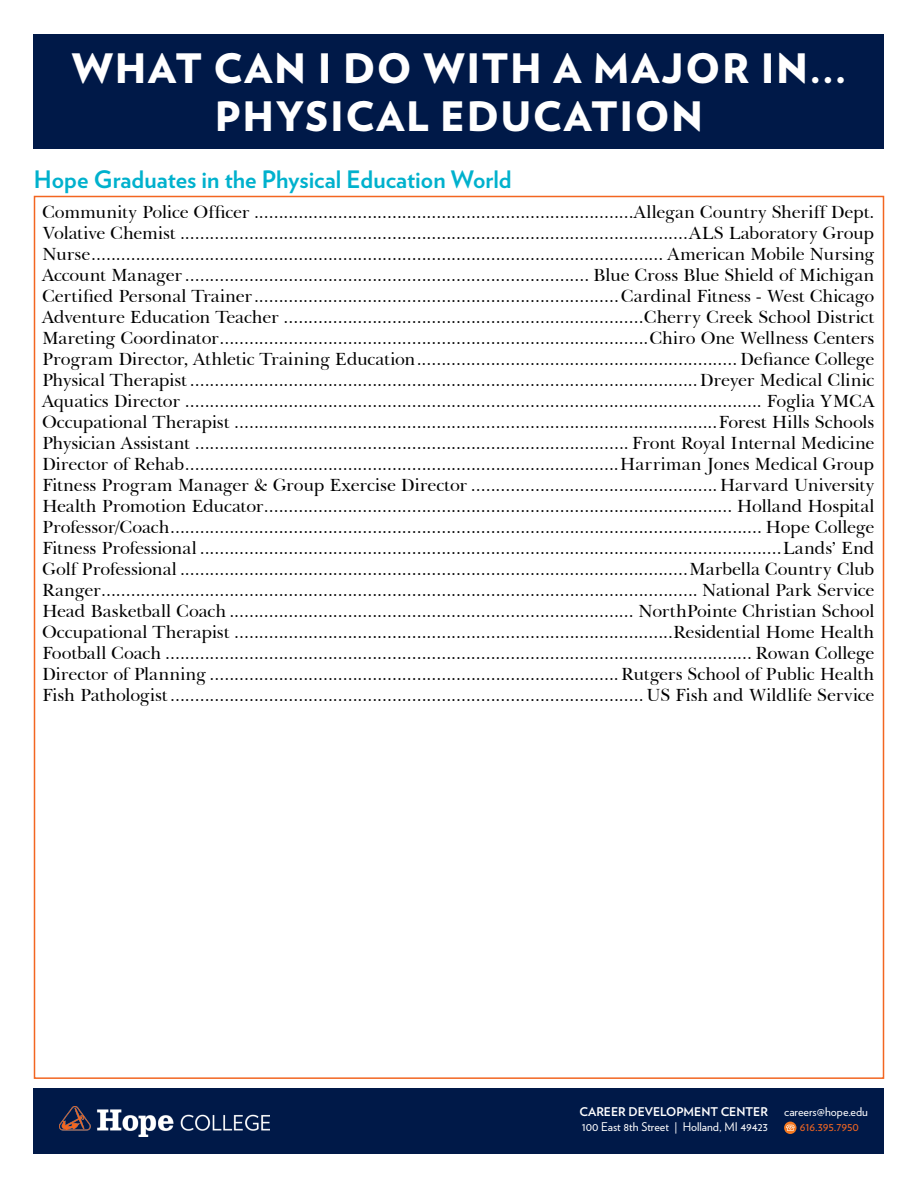
<style>
.page{position:relative;width:918px;height:1188px;background:#fff}
.page>*{position:absolute;margin:0;border:0;box-sizing:border-box;transform-origin:0 0}
.t1{font:900 40.5px "Verlag";letter-spacing:.04em;color:#fff}
.t2{font:700 24px "Verlag";color:#00b1cd}
.t3{font:18px "Baskerville BT";letter-spacing:-.01em;color:#000}
.t4{font:12px "Verlag";color:#fff}
.t5{font:700 12px "Verlag";color:#fff}
.t6{font:12px "Verlag";color:#f36621}
</style>
<div class="page">
<div style="left:34px;top:34px;width:850px;height:115px;background:#001948"></div>
<div style="left:34px;top:1088px;width:850px;height:66px;background:#001948"></div>
<svg style="left:784px;top:1122px;width:12px;height:12px"></svg>
<svg style="left:786px;top:1125px;width:8px;height:6px"></svg>
<img style="left:59px;top:1107px;width:210px;height:29px">
<p class="t1" style="left:72px;top:35px;width:776px">WHAT CAN I DO WITH A MAJOR IN...</p>
<p class="t1" style="left:215px;top:83px;width:490px">PHYSICAL EDUCATION</p>
<p class="t2" style="left:34px;top:160px;width:479px">Hope Graduates in the Physical Education World</p>
<p class="t3" style="left:42px;top:200px;width:834px">Community Police Officer .............................................................................Allegan Country Sheriff Dept.</p>
<p class="t3" style="left:42px;top:221px;width:834px">Volative Chemist .......................................................................................................ALS Laboratory Group</p>
<p class="t3" style="left:42px;top:242px;width:834px">Nurse.................................................................................................................... American Mobile Nursing</p>
<p class="t3" style="left:42px;top:263px;width:834px">Account Manager .................................................................................. Blue Cross Blue Shield of Michigan</p>
<p class="t3" style="left:42px;top:284px;width:834px">Certified Personal Trainer..........................................................................Cardinal Fitness - West Chicago</p>
<p class="t3" style="left:42px;top:305px;width:834px">Adventure Education Teacher .........................................................................Cherry Creek School District</p>
<p class="t3" style="left:42px;top:326px;width:834px">Mareting Coordinator.......................................................................................Chiro One Wellness Centers</p>
<p class="t3" style="left:42px;top:347px;width:834px">Program Director, Athletic Training Education.................................................................Defiance College</p>
<p class="t3" style="left:42px;top:368px;width:834px">Physical Therapist .......................................................................................................Dreyer Medical Clinic</p>
<p class="t3" style="left:42px;top:389px;width:834px">Aquatics Director ..................................................................................................................... Foglia YMCA</p>
<p class="t3" style="left:42px;top:410px;width:834px">Occupational Therapist ..................................................................................................Forest Hills Schools</p>
<p class="t3" style="left:42px;top:431px;width:834px">Physician Assistant ........................................................................................ Front Royal Internal Medicine</p>
<p class="t3" style="left:42px;top:452px;width:834px">Director of Rehab........................................................................................Harriman Jones Medical Group</p>
<p class="t3" style="left:42px;top:473px;width:834px">Fitness Program Manager &amp; Group Exercise Director ..................................................Harvard University</p>
<p class="t3" style="left:42px;top:494px;width:834px">Health Promotion Educator............................................................................................... Holland Hospital</p>
<p class="t3" style="left:42px;top:515px;width:834px">Professor/Coach........................................................................................................................ Hope College</p>
<p class="t3" style="left:42px;top:536px;width:834px">Fitness Professional ......................................................................................................................Lands’ End</p>
<p class="t3" style="left:42px;top:557px;width:834px">Golf Professional .......................................................................................................Marbella Country Club</p>
<p class="t3" style="left:42px;top:578px;width:834px">Ranger......................................................................................................................... National Park Service</p>
<p class="t3" style="left:42px;top:599px;width:834px">Head Basketball Coach .................................................................................. NorthPointe Christian School</p>
<p class="t3" style="left:42px;top:620px;width:834px">Occupational Therapist .........................................................................................Residential Home Health</p>
<p class="t3" style="left:42px;top:641px;width:834px">Football Coach ....................................................................................................................... Rowan College</p>
<p class="t3" style="left:42px;top:662px;width:834px">Director of Planning ...................................................................................Rutgers School of Public Health</p>
<p class="t3" style="left:42px;top:683px;width:834px">Fish Pathologist................................................................................................ US Fish and Wildlife Service</p>
<p class="t5" style="left:580px;top:1102px;width:190px">CAREER DEVELOPMENT CENTER</p>
<p class="t4" style="left:582px;top:1118px;width:188px">100 East 8th Street | Holland, MI 49423</p>
<p class="t4" style="left:784px;top:1103px;width:85px">careers@hope.edu</p>
<p class="t6" style="left:800px;top:1118px;width:61px">616.395.7950</p>
</div>
